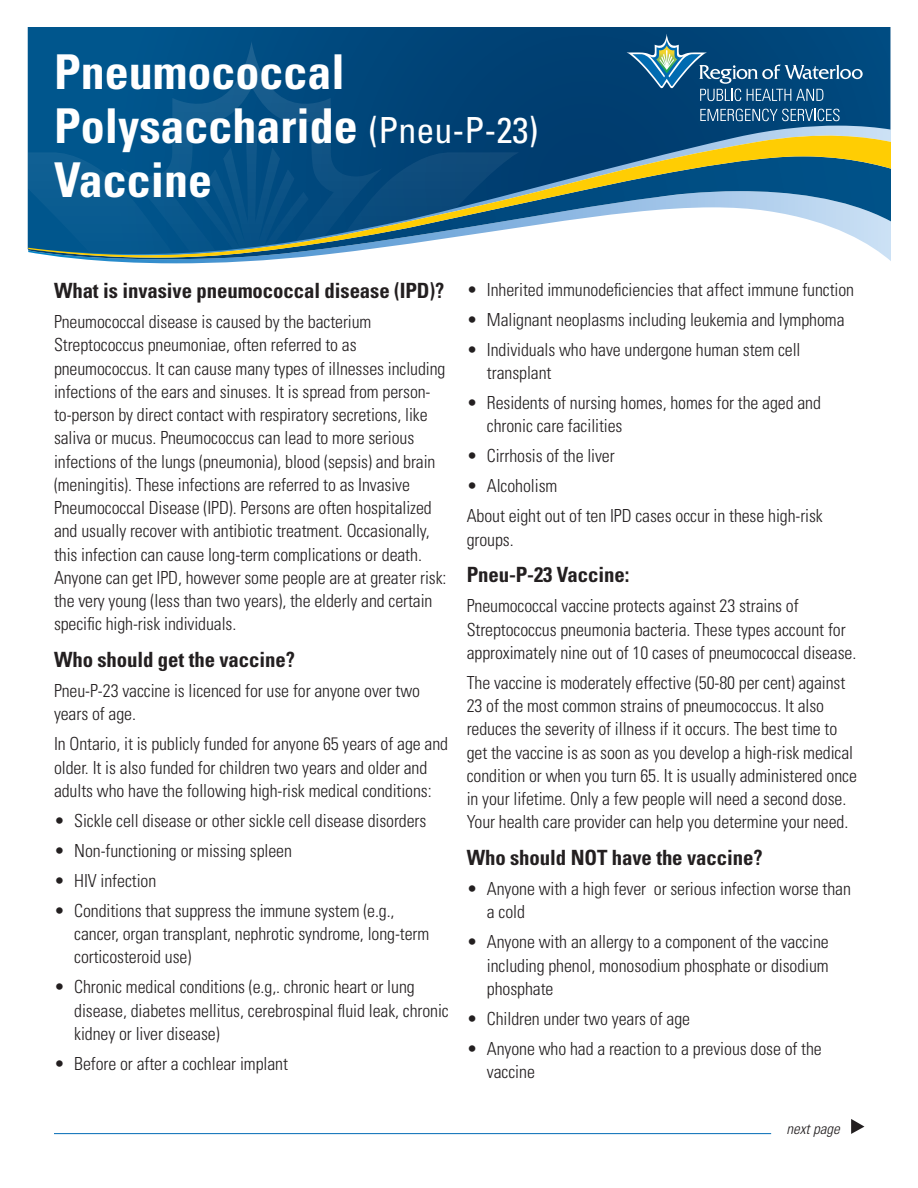
<style>
.page{position:relative;width:918px;height:1188px;background:#fff}
.page>*{position:absolute;margin:0;border:0;box-sizing:border-box;transform-origin:0 0}
.t1{font:700 condensed 48px/54px "Univers LT Std";color:#fff}
.t2{font:700 condensed 21px "Univers LT Std";letter-spacing:-.005em;color:#231f20}
.t3{font:300 condensed 18px/23.2px "Univers LT Std";letter-spacing:-.005em;color:#231f20}
.t4{font:italic 300 condensed 15px "Univers LT Std";color:#231f20}
.s1{font-weight:400;font-size:36px}
</style>
<div class="page">
<svg style="left:28px;top:27px;width:862px;height:99px;background:#004478"></svg>
<svg style="left:28px;top:41px;width:492px;height:90px;background:#024d82"></svg>
<svg style="left:195px;top:118px;width:114px;height:8px"></svg>
<svg style="left:81px;top:259px;width:810px;height:4px"></svg>
<svg style="left:37px;top:126px;width:854px;height:5px;background:#155687"></svg>
<svg style="left:28px;top:131px;width:863px;height:127px"></svg>
<svg style="left:851px;top:1119px;width:13px;height:15px"></svg>
<hr style="left:54px;top:1133px;width:717px;height:1px;background:#006ab6">
<svg style="left:626px;top:34px;width:237px;height:67px;background:#1f5d89"></svg>
<svg style="left:700px;top:109px;width:140px;height:12px;background:#47789d"></svg>
<h1 class="t1" style="left:54px;top:44px;width:486px">Pneumococcal<br>Polysaccharide <span class="s1">(Pneu-P-23)<br></span>Vaccine</h1>
<h2 class="t2" style="left:54px;top:278px;width:392px">What is invasive pneumococcal disease (IPD)?</h2>
<p class="t3" style="left:54px;top:310px;width:394px">Pneumococcal disease is caused by the bacterium Streptococcus pneumoniae, often referred to as pneumococcus. It can cause many types of illnesses including infections of the ears and sinuses. It is spread from person&shy;to-person by direct contact with respiratory secretions, like saliva or mucus. Pneumococcus can lead to more serious infections of the lungs (pneumonia), blood (sepsis) and brain (meningitis). These infections are referred to as Invasive Pneumococcal Disease (IPD). Persons are often hospitalized and usually recover with antibiotic treatment. Occasionally, this infection can cause long-term complications or death.<br>Anyone can get IPD, however some people are at greater risk: the very young (less than two years), the elderly and certain specific high-risk individuals.</p>
<h2 class="t2" style="left:54px;top:647px;width:242px">Who should get the vaccine?</h2>
<p class="t3" style="left:54px;top:679px;width:368px">Pneu-P-23 vaccine is licenced for use for anyone over two years of age.</p>
<p class="t3" style="left:54px;top:732px;width:396px">In Ontario, it is publicly funded for anyone 65 years of age and older. It is also funded for children two years and older and adults who have the following high-risk medical conditions:</p>
<p class="t3" style="left:54px;top:809px;width:374px">• Sickle cell disease or other sickle cell disease disorders</p>
<p class="t3" style="left:54px;top:839px;width:240px">• Non-functioning or missing spleen</p>
<p class="t3" style="left:54px;top:869px;width:104px">• HIV infection</p>
<p class="t3" style="left:74px;top:899px;width:357px;text-indent:-20px">• Conditions that suppress the immune system (e.g., cancer, organ transplant, nephrotic syndrome, long-term corticosteroid use)</p>
<p class="t3" style="left:74px;top:975px;width:376px;text-indent:-20px">• Chronic medical conditions (e.g,. chronic heart or lung disease, diabetes mellitus, cerebrospinal fluid leak, chronic kidney or liver disease)</p>
<p class="t3" style="left:54px;top:1052px;width:236px">• Before or after a cochlear implant</p>
<p class="t3" style="left:467px;top:278px;width:389px">• Inherited immunodeficiencies that affect immune function</p>
<p class="t3" style="left:467px;top:308px;width:379px">• Malignant neoplasms including leukemia and lymphoma</p>
<p class="t3" style="left:487px;top:338px;width:315px;text-indent:-20px">• Individuals who have undergone human stem cell transplant</p>
<p class="t3" style="left:487px;top:391px;width:336px;text-indent:-20px">• Residents of nursing homes, homes for the aged and chronic care facilities</p>
<p class="t3" style="left:467px;top:445px;width:150px">• Cirrhosis of the liver</p>
<p class="t3" style="left:467px;top:475px;width:92px">• Alcoholism</p>
<p class="t3" style="left:467px;top:505px;width:358px">About eight out of ten IPD cases occur in these high-risk groups.</p>
<h2 class="t2" style="left:467px;top:562px;width:164px">Pneu-P-23 Vaccine:</h2>
<p class="t3" style="left:467px;top:595px;width:391px">Pneumococcal vaccine protects against 23 strains of<br>Streptococcus pneumonia bacteria. These types account for approximately nine out of 10 cases of pneumococcal disease.</p>
<p class="t3" style="left:467px;top:671px;width:392px">The vaccine is moderately effective (50-80 per cent) against 23 of the most common strains of pneumococcus. It also reduces the severity of illness if it occurs. The best time to get the vaccine is as soon as you develop a high-risk medical condition or when you turn 65. It is usually administered once in your lifetime. Only a few people will need a second dose.<br>Your health care provider can help you determine your need.</p>
<h2 class="t2" style="left:467px;top:845px;width:297px">Who should NOT have the vaccine?</h2>
<p class="t3" style="left:487px;top:877px;width:366px;text-indent:-20px">• Anyone with a high fever or serious infection worse than a cold</p>
<p class="t3" style="left:487px;top:931px;width:343px;text-align:justify;text-indent:-20px">• Anyone with an allergy to a component of the vaccine including phenol, monosodium phosphate or disodium phosphate</p>
<p class="t3" style="left:467px;top:1007px;width:225px">• Children under two years of age</p>
<p class="t3" style="left:487px;top:1037px;width:336px;text-indent:-20px">• Anyone who had a reaction to a previous dose of the vaccine</p>
<p class="t4" style="left:786px;top:1120px;width:55px">next page</p>
</div>
